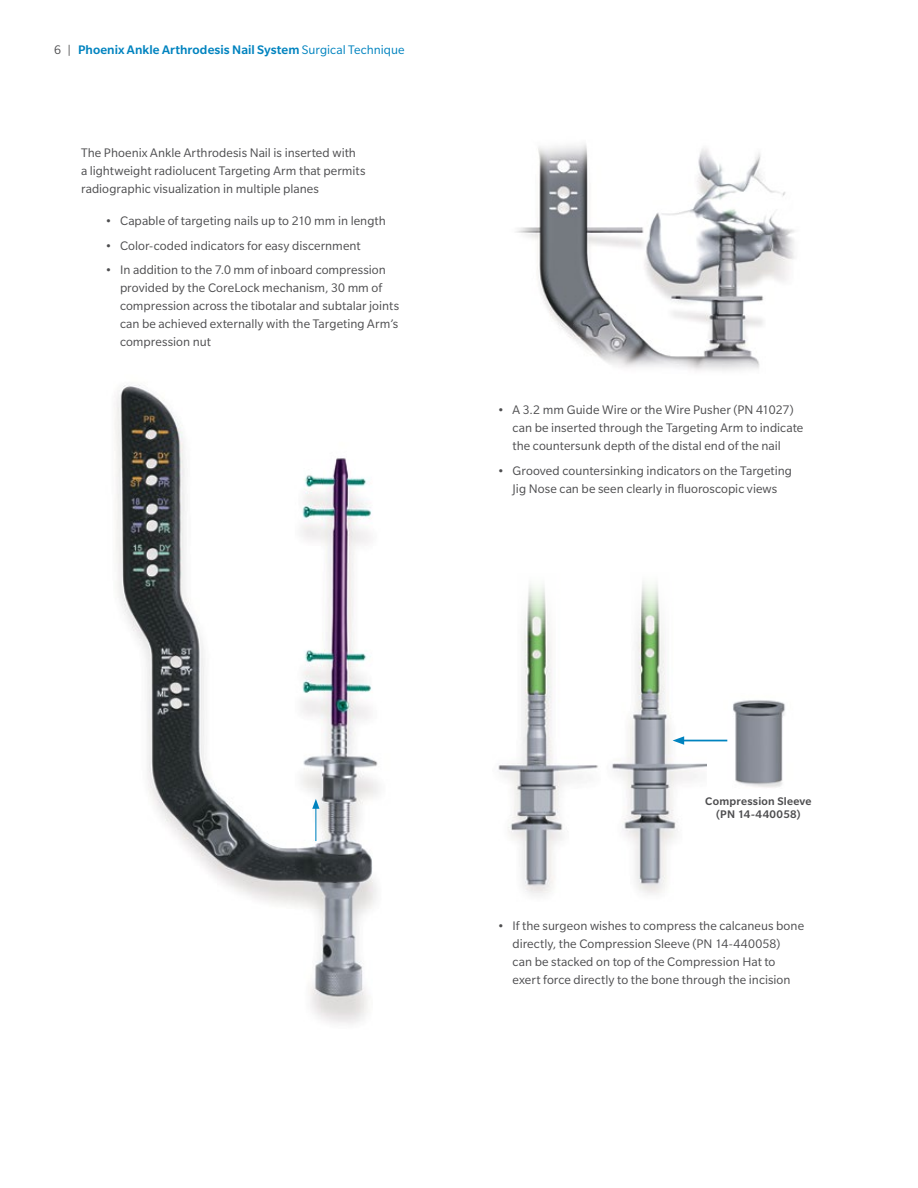
<style>
.page{position:relative;width:918px;height:1188px;background:#fff}
.page>*{position:absolute;margin:0;border:0;box-sizing:border-box;transform-origin:0 0}
.t1{font:13.5px/18px "Slate Pro";letter-spacing:.005em;color:#4d4d4f}
.t2{font:500 13.5px "Slate Pro";letter-spacing:.005em;color:#0083bf}
.t3{font:500 12px/13.5px "Slate Pro";letter-spacing:.02em;color:#4d4d4f;text-align:center}
.s1{font-weight:400;color:#4d4d4f}
.s2{font-weight:400}
</style>
<div class="page">
<img style="left:498px;top:584px;width:100px;height:312px">
<img style="left:612px;top:582px;width:96px;height:312px">
<img style="left:708px;top:700px;width:77px;height:88px">
<hr style="left:681px;top:740px;width:46px;height:1px;background:#0083bf">
<svg style="left:673px;top:736px;width:11px;height:9px"></svg>
<img style="left:114px;top:385px;width:264px;height:639px">
<hr style="left:315px;top:806px;width:1px;height:35px;background:#0083bf">
<svg style="left:312px;top:799px;width:7px;height:10px"></svg>
<img style="left:516px;top:144px;width:279px;height:227px">
<p class="t2" style="left:54px;top:42px;width:352px"><span class="s1">6 |</span> Phoenix Ankle Arthrodesis Nail System <span class="s2">Surgical Technique</span></p>
<p class="t1" style="left:81px;top:144px;width:286px">The Phoenix Ankle Arthrodesis Nail is inserted with a lightweight radiolucent Targeting Arm that permits radiographic visualization in multiple planes</p>
<p class="t1" style="left:105px;top:211px;width:282px">• Capable of targeting nails up to 210 mm in length</p>
<p class="t1" style="left:105px;top:236px;width:257px">• Color-coded indicators for easy discernment</p>
<p class="t1" style="left:120px;top:261px;width:281px;text-indent:-15px">• In addition to the 7.0 mm of inboard compression provided by the CoreLock mechanism, 30 mm of compression across the tibotalar and subtalar joints can be achieved externally with the Targeting Arm’s compression nut</p>
<p class="t1" style="left:513px;top:400px;width:292px;text-indent:-15px">• A 3.2 mm Guide Wire or the Wire Pusher (PN 41027) can be inserted through the Targeting Arm to indicate the countersunk depth of the distal end of the nail</p>
<p class="t1" style="left:498px;top:461px;width:296px;text-align:center">• Grooved countersinking indicators on the Targeting<br>Jig Nose can be seen clearly in fluoroscopic views</p>
<p class="t3" style="left:705px;top:794px;width:108px">Compression Sleeve (PN 14-440058)</p>
<p class="t1" style="left:513px;top:917px;width:293px;text-indent:-15px">• If the surgeon wishes to compress the calcaneus bone directly, the Compression Sleeve (PN 14-440058)<br>can be stacked on top of the Compression Hat to exert force directly to the bone through the incision</p>
</div>
